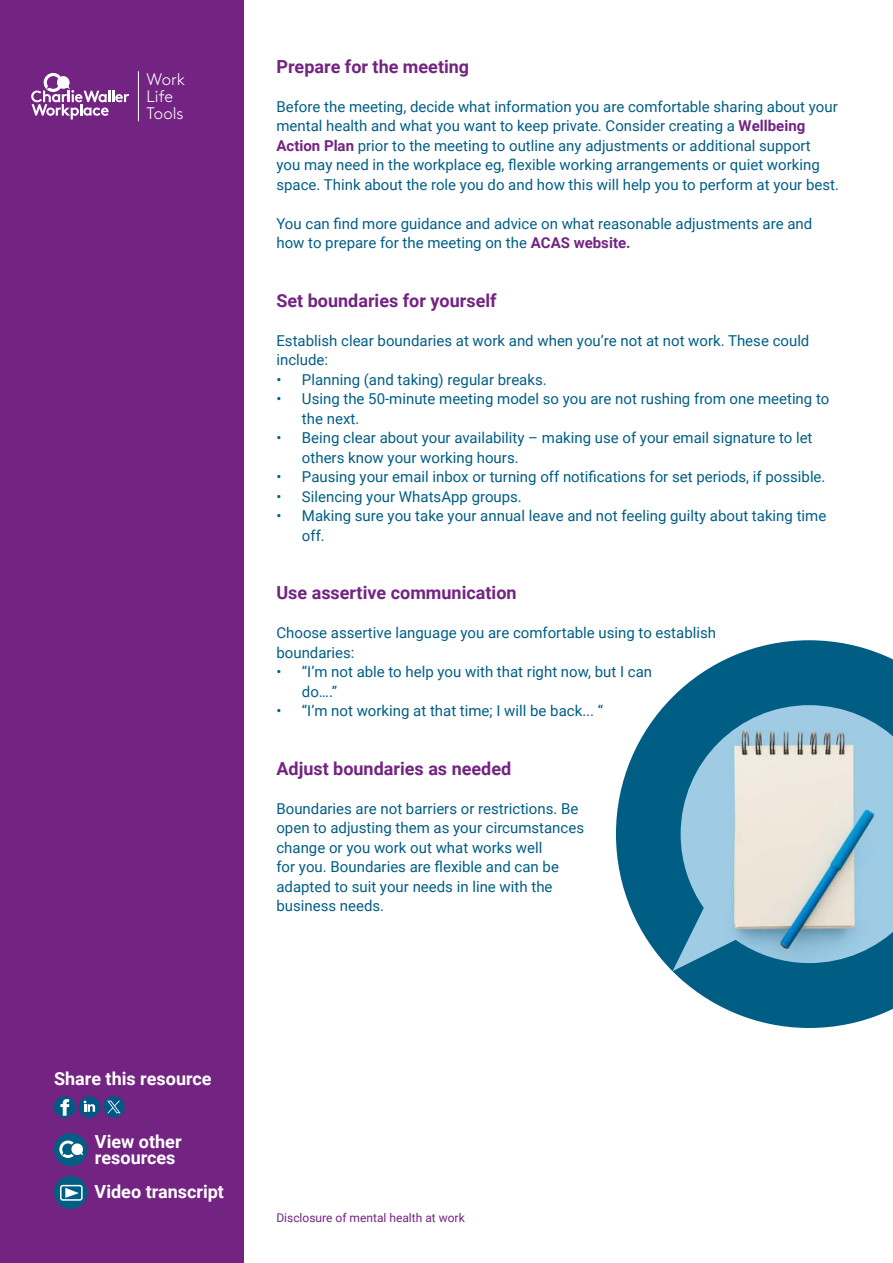
<style>
.page{position:relative;width:893px;height:1263px;background:#fff}
.page>*{position:absolute;margin:0;border:0;box-sizing:border-box;transform-origin:0 0}
.t1{font:700 18px "Roboto";color:#732482}
.t2{font:700 18px/16.5px "Roboto";color:#fff}
.t3{font:300 16.65px/16.8px "Brown";color:#fff}
.t4{font:15px/19.5px "Roboto";color:#005e85}
.t5{font:12px "Roboto";color:#732482}
.s1{font-weight:700;color:#732482}
</style>
<div class="page">
<div style="left:0;top:0;width:244px;height:1263px;background:#732482"></div>
<svg style="left:31px;top:73px;width:98px;height:47px"></svg>
<hr style="left:138px;top:71px;width:1px;height:50px;background:#fff">
<svg style="left:616px;top:640px;width:277px;height:388px"></svg>
<div style="left:55px;top:1134px;width:31px;height:31px;background:#005e85;border-radius:50%"></div>
<div style="left:54px;top:1133px;width:33px;height:33px;border:2px solid #005e85;border-radius:50%"></div>
<svg style="left:59px;top:1140px;width:24px;height:18px"></svg>
<div style="left:55px;top:1176px;width:31px;height:32px;background:#005e85;border-radius:50%"></div>
<div style="left:54px;top:1176px;width:33px;height:33px;border:2px solid #005e85;border-radius:50%"></div>
<svg style="left:65px;top:1188px;width:14px;height:10px"></svg>
<div style="left:60px;top:1185px;width:23px;height:16px;border:2px solid #fff;border-radius:2px"></div>
<div style="left:54px;top:1096px;width:22px;height:22px;background:#005884;border-radius:50%"></div>
<svg style="left:60px;top:1099px;width:9px;height:17px"></svg>
<div style="left:79px;top:1096px;width:21px;height:22px;background:#005884;border-radius:50%"></div>
<svg style="left:84px;top:1101px;width:11px;height:11px"></svg>
<svg style="left:103px;top:1096px;width:22px;height:22px"></svg>
<svg style="left:107px;top:1101px;width:14px;height:12px"></svg>
<p class="t3" style="left:147px;top:70px;width:40px">Work<br>Life<br>Tools</p>
<p class="t1" style="left:276px;top:54px;width:194px">Prepare for the meeting</p>
<p class="t4" style="left:276px;top:96px;width:564px">Before the meeting, decide what information you are comfortable sharing about your mental health and what you want to keep private. Consider creating a <span class="s1">Wellbeing Action Plan</span> prior to the meeting to outline any adjustments or additional support<br>you may need in the workplace eg, flexible working arrangements or quiet working space. Think about the role you do and how this will help you to perform at your best.</p>
<p class="t4" style="left:276px;top:213px;width:537px">You can find more guidance and advice on what reasonable adjustments are and how to prepare for the meeting on the <span class="s1">ACAS website.</span></p>
<p class="t1" style="left:276px;top:288px;width:222px">Set boundaries for yourself</p>
<p class="t4" style="left:276px;top:330px;width:534px">Establish clear boundaries at work and when you’re not at not work. These could include:</p>
<p class="t4" style="left:276px;top:369px;width:272px">• Planning (and taking) regular breaks.</p>
<p class="t4" style="left:302px;top:389px;width:529px;text-indent:-26px">• Using the 50-minute meeting model so you are not rushing from one meeting to the next.</p>
<p class="t4" style="left:302px;top:428px;width:512px;text-indent:-26px">• Being clear about your availability – making use of your email signature to let others know your working hours.</p>
<p class="t4" style="left:276px;top:467px;width:551px">• Pausing your email inbox or turning off notifications for set periods, if possible.</p>
<p class="t4" style="left:276px;top:486px;width:247px">• Silencing your WhatsApp groups.</p>
<p class="t4" style="left:302px;top:506px;width:526px;text-indent:-26px">• Making sure you take your annual leave and not feeling guilty about taking time off.</p>
<p class="t1" style="left:276px;top:580px;width:242px">Use assertive communication</p>
<p class="t4" style="left:276px;top:623px;width:441px">Choose assertive language you are comfortable using to establish boundaries:</p>
<p class="t4" style="left:302px;top:662px;width:352px;text-indent:-26px">• “I’m not able to help you with that right now, but I can do….”</p>
<p class="t4" style="left:276px;top:701px;width:328px">• “I’m not working at that time; I will be back... “</p>
<p class="t1" style="left:276px;top:756px;width:236px">Adjust boundaries as needed</p>
<p class="t4" style="left:276px;top:798px;width:309px">Boundaries are not barriers or restrictions. Be open to adjusting them as your circumstances change or you work out what works well<br>for you. Boundaries are flexible and can be adapted to suit your needs in line with the business needs.</p>
<p class="t2" style="left:54px;top:1069px;width:159px">Share this resource</p>
<p class="t2" style="left:95px;top:1132px;width:88px">View other resources</p>
<p class="t2" style="left:95px;top:1183px;width:131px">Video transcript</p>
<p class="t5" style="left:276px;top:1209px;width:190px">Disclosure of mental health at work</p>
</div>
